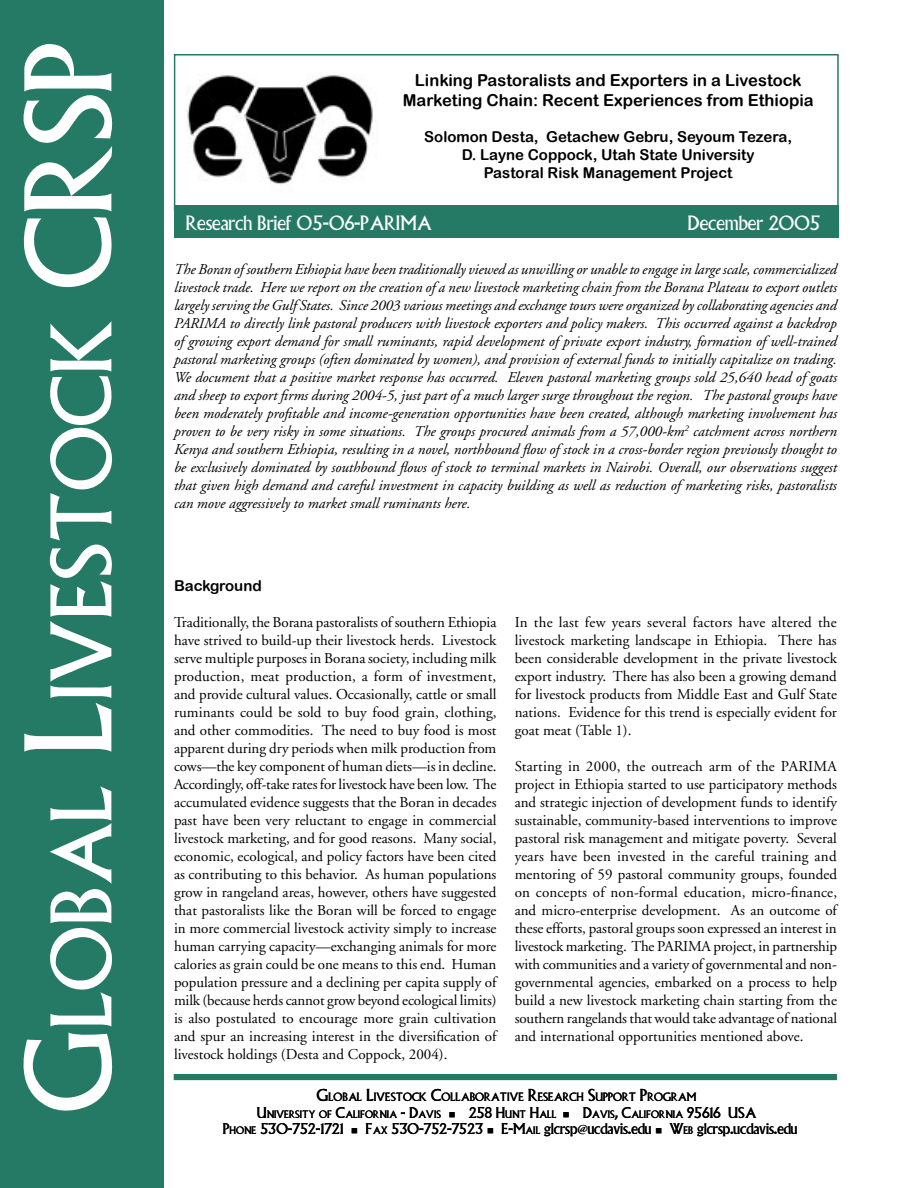
<style>
.page{position:relative;width:918px;height:1188px;background:#fff}
.page>*{position:absolute;margin:0;border:0;box-sizing:border-box;transform-origin:0 0}
.t1{font:108px "Furioso";color:#fff}
.t2{font:75.6px "Furioso";color:#fff}
.t3{font:18px "Furioso";color:#fff}
.t4{font:16.5px/19.8px "Arial Rounded MT Bold";color:#000;text-align:center}
.Text{font:15px/18px "Adobe Garamond";color:#000;text-align:justify}
.Text-2{font:italic 15px/18px "Adobe Garamond";color:#000;text-align:justify}
.Head{font:15px "Arial Rounded MT Bold";color:#000}
.t5{font:13.5px "Furioso";color:#000}
.t6{font:10.5px "Furioso";color:#000}
.t7{font:9.45px "Furioso";color:#000}
.s1{font-size:108px}
.s2{font-size:15px}
.s3{font-size:13.5px}
.s4{font-size:9.45px}
.s5{font-family:"Adobe Garamond"}
</style>
<div class="page">
<div style="left:174px;top:206px;width:665px;height:32px;background:#257a65"></div>
<div style="left:0;top:0;width:164px;height:1188px;background:#257a65"></div>
<div style="left:174px;top:54px;width:665px;height:157px;border:2px solid #257a65"></div>
<img style="left:187px;top:75px;width:186px;height:110px">
<div style="left:174px;top:1074px;width:663px;height:6px;background:#257a65"></div>
<p class="t2" style="left:34px;top:1029px;width:988px;rotate:-90deg">LOBAL <span class="s1">L</span>IVESTOCK <span class="s1">CRSP</span></p>
<p class="t1" style="left:1px;top:1112px;width:86px;rotate:-90deg">G</p>
<p class="t4" style="left:403px;top:70px;width:412px">Linking Pastoralists and Exporters in a Livestock<br>Marketing Chain: Recent Experiences from Ethiopia</p>
<p class="Head" style="left:424px;top:127px;width:369px">Solomon Desta, Getachew Gebru, Seyoum Tezera,</p>
<p class="Head" style="left:462px;top:145px;width:294px">D. Layne Coppock, Utah State University</p>
<p class="Head" style="left:484px;top:163px;width:250px">Pastoral Risk Management Project</p>
<p class="t3" style="left:186px;top:211px;width:248px">Research Brief 05-06-PARIMA</p>
<p class="t3" style="left:688px;top:211px;width:134px">December 2005</p>
<p class="Text-2" style="left:174px;top:261px;width:665px">The Boran of southern Ethiopia have been traditionally viewed as unwilling or unable to engage in large scale, commercialized livestock trade. Here we report on the creation of a new livestock marketing chain from the Borana Plateau to export outlets largely serving the Gulf States. Since 2003 various meetings and exchange tours were organized by collaborating agencies and PARIMA to directly link pastoral producers with livestock exporters and policy makers. This occurred against a backdrop of growing export demand for small ruminants, rapid development of private export industry, formation of well-trained pastoral marketing groups (often dominated by women), and provision of external funds to initially capitalize on trading.<br>We document that a positive market response has occurred. Eleven pastoral marketing groups sold 25,640 head of goats and sheep to export firms during 2004-5, just part of a much larger surge throughout the region. The pastoral groups have been moderately profitable and income-generation opportunities have been created, although marketing involvement has proven to be very risky in some situations. The groups procured animals from a 57,000-km<sup>2</sup> catchment across northern Kenya and southern Ethiopia, resulting in a novel, northbound flow of stock in a cross-border region previously thought to be exclusively dominated by southbound flows of stock to terminal markets in Nairobi. Overall, our observations suggest that given high demand and careful investment in capacity building as well as reduction of marketing risks, pastoralists can move aggressively to market small ruminants here.</p>
<p class="Head" style="left:174px;top:577px;width:89px">Background</p>
<p class="Text" style="left:174px;top:614px;width:324px">Traditionally, the Borana pastoralists of southern Ethiopia have strived to build-up their livestock herds. Livestock serve multiple purposes in Borana society, including milk production, meat production, a form of investment, and provide cultural values. Occasionally, cattle or small ruminants could be sold to buy food grain, clothing, and other commodities. The need to buy food is most apparent during dry periods when milk production from cows—the key component of human diets—is in decline.<br>Accordingly, off-take rates for livestock have been low. The accumulated evidence suggests that the Boran in decades past have been very reluctant to engage in commercial livestock marketing, and for good reasons. Many social, economic, ecological, and policy factors have been cited as contributing to this behavior. As human populations grow in rangeland areas, however, others have suggested that pastoralists like the Boran will be forced to engage in more commercial livestock activity simply to increase human carrying capacity—exchanging animals for more calories as grain could be one means to this end. Human population pressure and a declining per capita supply of milk (because herds cannot grow beyond ecological limits) is also postulated to encourage more grain cultivation and spur an increasing interest in the diversification of livestock holdings (Desta and Coppock, 2004).</p>
<p class="Text" style="left:515px;top:614px;width:324px">In the last few years several factors have altered the livestock marketing landscape in Ethiopia. There has been considerable development in the private livestock export industry. There has also been a growing demand for livestock products from Middle East and Gulf State nations. Evidence for this trend is especially evident for goat meat (Table 1).</p>
<p class="Text" style="left:515px;top:758px;width:324px">Starting in 2000, the outreach arm of the PARIMA project in Ethiopia started to use participatory methods and strategic injection of development funds to identify sustainable, community-based interventions to improve pastoral risk management and mitigate poverty. Several years have been invested in the careful training and mentoring of 59 pastoral community groups, founded on concepts of non-formal education, micro-finance, and micro-enterprise development. As an outcome of these efforts, pastoral groups soon expressed an interest in livestock marketing. The PARIMA project, in partnership with communities and a variety of governmental and non&shy;governmental agencies, embarked on a process to help build a new livestock marketing chain starting from the southern rangelands that would take advantage of national and international opportunities mentioned above.</p>
<p class="t6" style="left:317px;top:1091px;width:381px"><span class="s2">G</span>LOBAL <span class="s2">L</span>IVESTOCK <span class="s2">C</span>OLLABORATIVE <span class="s2">R</span>ESEARCH <span class="s2">S</span>UPPORT <span class="s2">P</span>ROGRAM</p>
<p class="t7" style="left:257px;top:1108px;width:501px"><span class="s3">U</span>NIVERSITY OF <span class="s3">C</span>ALIFORNIA <span class="s3">- D</span>AVIS ■ <span class="s3">258 H</span>UNT <span class="s3">H</span>ALL ■ <span class="s3">D</span>AVIS<span class="s3">, C</span>ALIFORNIA <span class="s3">95616 USA</span></p>
<p class="t5" style="left:223px;top:1120px;width:576px">P<span class="s4">HONE</span> 530-752-1721 ■ F<span class="s4">AX</span> 530-752-7523 ■ E-M<span class="s4">AIL</span> glcrsp<span class="s5">@</span>ucdavis.edu ■ W<span class="s4">EB</span> glcrsp.ucdavis.edu</p>
</div>
